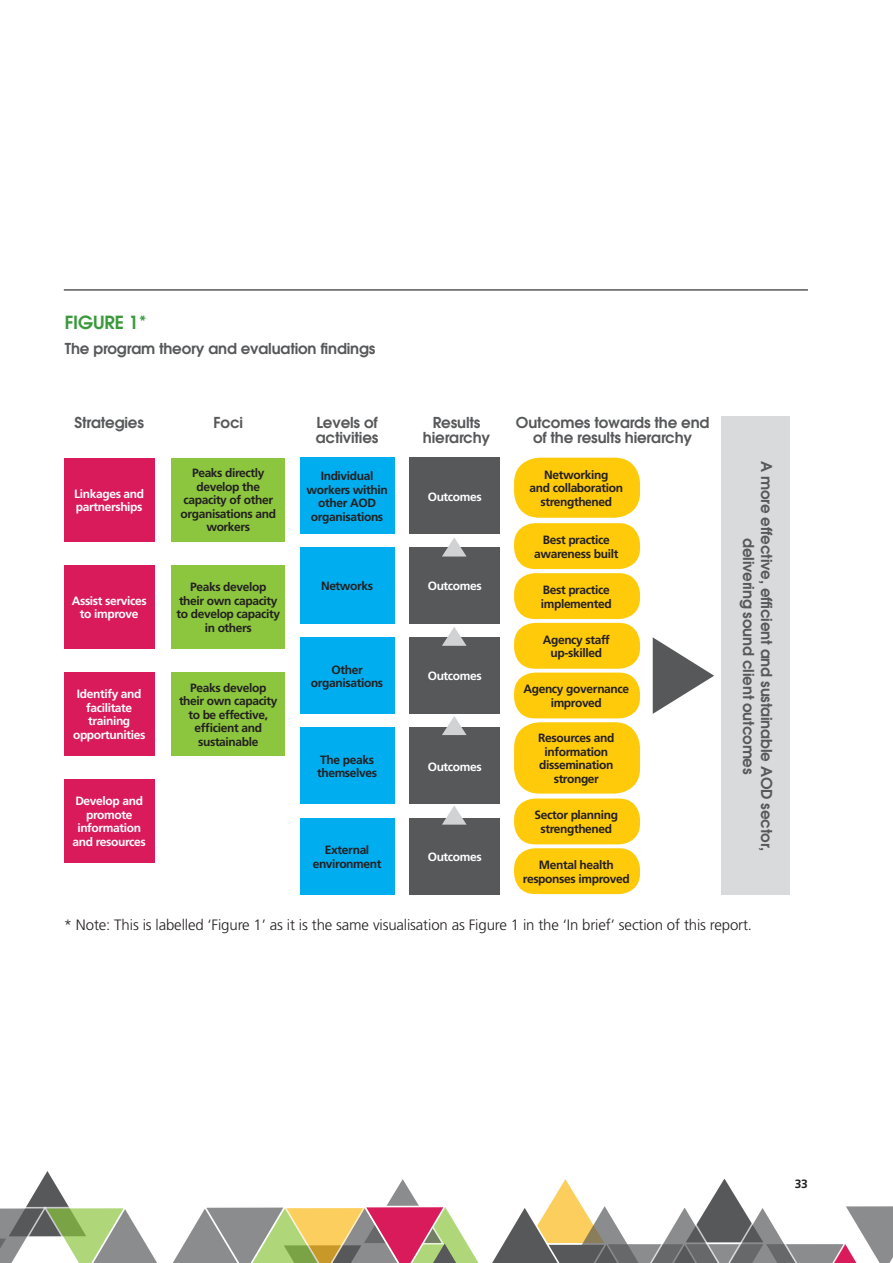
<style>
.page{position:relative;width:893px;height:1263px;background:#fff}
.page>*{position:absolute;margin:0;border:0;box-sizing:border-box;transform-origin:0 0}
.t1{font:600 18px "Avant Garde";letter-spacing:-.01em;color:#3a9a3b}
.t2{font:600 15px/15px "Avant Garde";letter-spacing:-.01em;color:#57585a;text-align:center}
.t3{font:300 15px "Frutiger";letter-spacing:-.01em;color:#231f20}
.t4{font:700 12px/13.5px "Frutiger";letter-spacing:-.03em;color:#231f20;text-align:center}
.t5{font:700 12px/13.5px "Frutiger";letter-spacing:-.03em;color:#fff;text-align:center}
</style>
<div class="page">
<svg style="left:0;top:1171px;width:893px;height:92px"></svg>
<hr style="left:64px;top:289px;width:744px;height:2px;background:#57585a">
<div style="left:172px;top:672px;width:113px;height:84px;background:#8bc63e"></div>
<div style="left:64px;top:672px;width:91px;height:84px;background:#d91a5b"></div>
<div style="left:64px;top:779px;width:91px;height:84px;background:#d91a5b"></div>
<div style="left:172px;top:565px;width:113px;height:84px;background:#8bc63e"></div>
<div style="left:64px;top:565px;width:91px;height:84px;background:#d91a5b"></div>
<div style="left:172px;top:458px;width:113px;height:84px;background:#8bc63e"></div>
<div style="left:300px;top:458px;width:94px;height:76px;background:#00aeef"></div>
<div style="left:514px;top:458px;width:126px;height:60px;background:#feca0a;border-radius:26px"></div>
<div style="left:514px;top:523px;width:126px;height:46px;background:#feca0a;border-radius:21px"></div>
<div style="left:514px;top:573px;width:126px;height:46px;background:#feca0a;border-radius:21px"></div>
<div style="left:514px;top:623px;width:126px;height:46px;background:#feca0a;border-radius:21px"></div>
<div style="left:514px;top:672px;width:126px;height:46px;background:#feca0a;border-radius:21px"></div>
<div style="left:514px;top:722px;width:126px;height:72px;background:#feca0a;border-radius:26px"></div>
<div style="left:514px;top:798px;width:126px;height:46px;background:#feca0a;border-radius:21px"></div>
<div style="left:514px;top:848px;width:126px;height:46px;background:#feca0a;border-radius:21px"></div>
<div style="left:300px;top:547px;width:94px;height:76px;background:#00aeef"></div>
<div style="left:300px;top:637px;width:94px;height:77px;background:#00aeef"></div>
<svg style="left:653px;top:637px;width:61px;height:77px"></svg>
<div style="left:300px;top:728px;width:94px;height:76px;background:#00aeef"></div>
<div style="left:300px;top:818px;width:94px;height:77px;background:#00aeef"></div>
<div style="left:64px;top:458px;width:91px;height:84px;background:#d91a5b"></div>
<div style="left:409px;top:458px;width:91px;height:76px;background:#57585a"></div>
<div style="left:409px;top:547px;width:91px;height:76px;background:#57585a"></div>
<div style="left:409px;top:637px;width:91px;height:77px;background:#57585a"></div>
<div style="left:409px;top:728px;width:91px;height:76px;background:#57585a"></div>
<svg style="left:442px;top:538px;width:24px;height:18px"></svg>
<svg style="left:442px;top:627px;width:25px;height:19px"></svg>
<svg style="left:442px;top:716px;width:25px;height:19px"></svg>
<div style="left:409px;top:818px;width:91px;height:77px;background:#57585a"></div>
<svg style="left:442px;top:806px;width:25px;height:19px"></svg>
<div style="left:721px;top:416px;width:68px;height:479px;background:#d9dadc"></div>
<h1 class="t1" style="left:65px;top:311px;width:83px">FIGURE 1*</h1>
<p class="t2" style="left:65px;top:340px;width:312px">The program theory and evaluation findings</p>
<p class="t2" style="left:74px;top:414px;width:71px">Strategies</p>
<p class="t2" style="left:214px;top:414px;width:31px">Foci</p>
<p class="t2" style="left:316px;top:414px;width:64px;text-align:left">Levels of activities</p>
<p class="t2" style="left:423px;top:414px;width:69px">Results hierarchy</p>
<p class="t2" style="left:516px;top:414px;width:195px">Outcomes towards the end of the results hierarchy</p>
<p class="t4" style="left:180px;top:466px;width:97px">Peaks directly develop the capacity of other organisations and workers</p>
<p class="t4" style="left:306px;top:469px;width:83px">Individual workers within other AOD organisations</p>
<p class="t4" style="left:529px;top:468px;width:95px">Networking<br>and collaboration strengthened</p>
<p class="t4" style="left:534px;top:533px;width:86px">Best practice awareness built</p>
<p class="t4" style="left:541px;top:583px;width:73px;text-align:left">Best practice implemented</p>
<p class="t4" style="left:543px;top:633px;width:69px">Agency staff up-skilled</p>
<p class="t4" style="left:523px;top:682px;width:107px">Agency governance improved</p>
<p class="t4" style="left:538px;top:731px;width:78px">Resources and information dissemination stronger</p>
<p class="t4" style="left:534px;top:808px;width:85px">Sector planning strengthened</p>
<p class="t4" style="left:523px;top:858px;width:108px">Mental health responses improved</p>
<p class="t5" style="left:74px;top:486px;width:72px;text-align:left">Linkages and partnerships</p>
<p class="t5" style="left:428px;top:490px;width:56px">Outcomes</p>
<p class="t4" style="left:321px;top:579px;width:54px">Networks</p>
<p class="t5" style="left:428px;top:579px;width:56px">Outcomes</p>
<p class="t4" style="left:177px;top:580px;width:105px">Peaks develop their own capacity to develop capacity in others</p>
<p class="t5" style="left:72px;top:594px;width:76px">Assist services to improve</p>
<p class="t4" style="left:311px;top:662px;width:74px">Other organisations</p>
<p class="t5" style="left:428px;top:669px;width:56px">Outcomes</p>
<p class="t4" style="left:179px;top:680px;width:100px">Peaks develop their own capacity to be effective, efficient and sustainable</p>
<p class="t5" style="left:73px;top:687px;width:74px">Identify and facilitate training opportunities</p>
<p class="t4" style="left:317px;top:753px;width:62px;text-align:left">The peaks themselves</p>
<p class="t5" style="left:428px;top:760px;width:56px">Outcomes</p>
<p class="t5" style="left:73px;top:794px;width:75px">Develop and promote information and resources</p>
<p class="t4" style="left:313px;top:843px;width:70px">External environment</p>
<p class="t5" style="left:428px;top:850px;width:56px">Outcomes</p>
<p class="t2" style="left:776px;top:461px;width:392px;line-height:18px;rotate:90deg">A more effective, efficient and sustainable AOD sector, delivering sound client outcomes</p>
<p class="t3" style="left:64px;top:917px;width:690px">* Note: This is labelled ‘Figure 1’ as it is the same visualisation as Figure 1 in the ‘In brief’ section of this report.</p>
<p class="t4" style="left:795px;top:1177px;width:15px">33</p>
</div>
